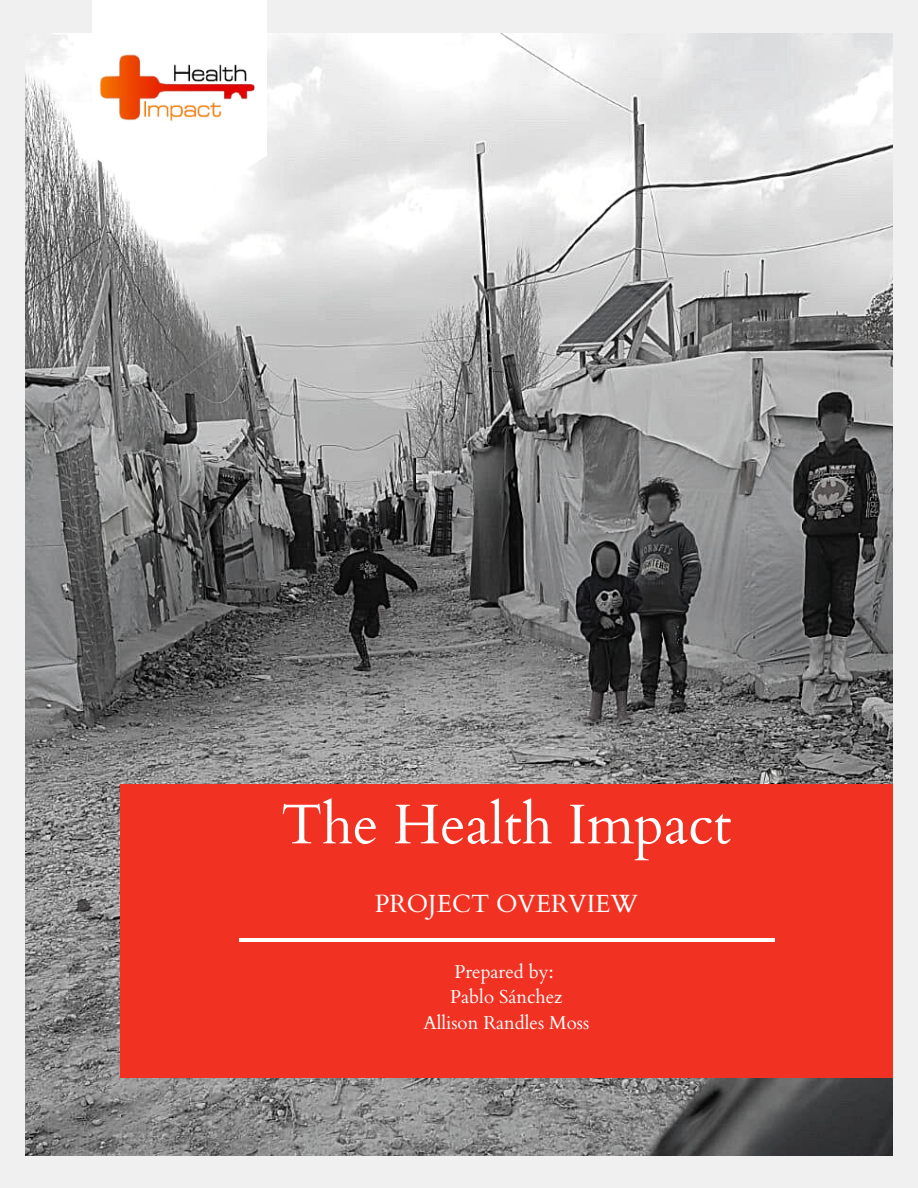
<style>
.page{position:relative;width:918px;height:1188px;background:#f1f0f0}
.page>*{position:absolute;margin:0;border:0;box-sizing:border-box;transform-origin:0 0}
.t1{font:56.1px "Cardo";color:#fff}
.t2{font:24.9px "Cardo";color:#fff}
.t3{font:18.6px "Cardo";color:#fff}
</style>
<div class="page">
<img style="left:25px;top:33px;width:868px;height:1122px">
<div style="left:120px;top:784px;width:773px;height:294px;background:#f13223"></div>
<hr style="left:239px;top:939px;width:536px;height:3px;background:#fff">
<div style="left:92px;top:0;width:174px;height:156px;background:#fff"></div>
<svg style="left:92px;top:156px;width:174px;height:54px"></svg>
<img style="left:96px;top:54px;width:165px;height:103px">
<p class="t1" style="left:281px;top:788px;width:452px">The Health Impact</p>
<p class="t2" style="left:375px;top:887px;width:265px">PROJECT OVERVIEW</p>
<p class="t3" style="left:454px;top:959px;width:101px">Prepared by:</p>
<p class="t3" style="left:450px;top:985px;width:114px">Pablo Sánchez</p>
<p class="t3" style="left:423px;top:1010px;width:168px">Allison Randles Moss</p>
</div>
